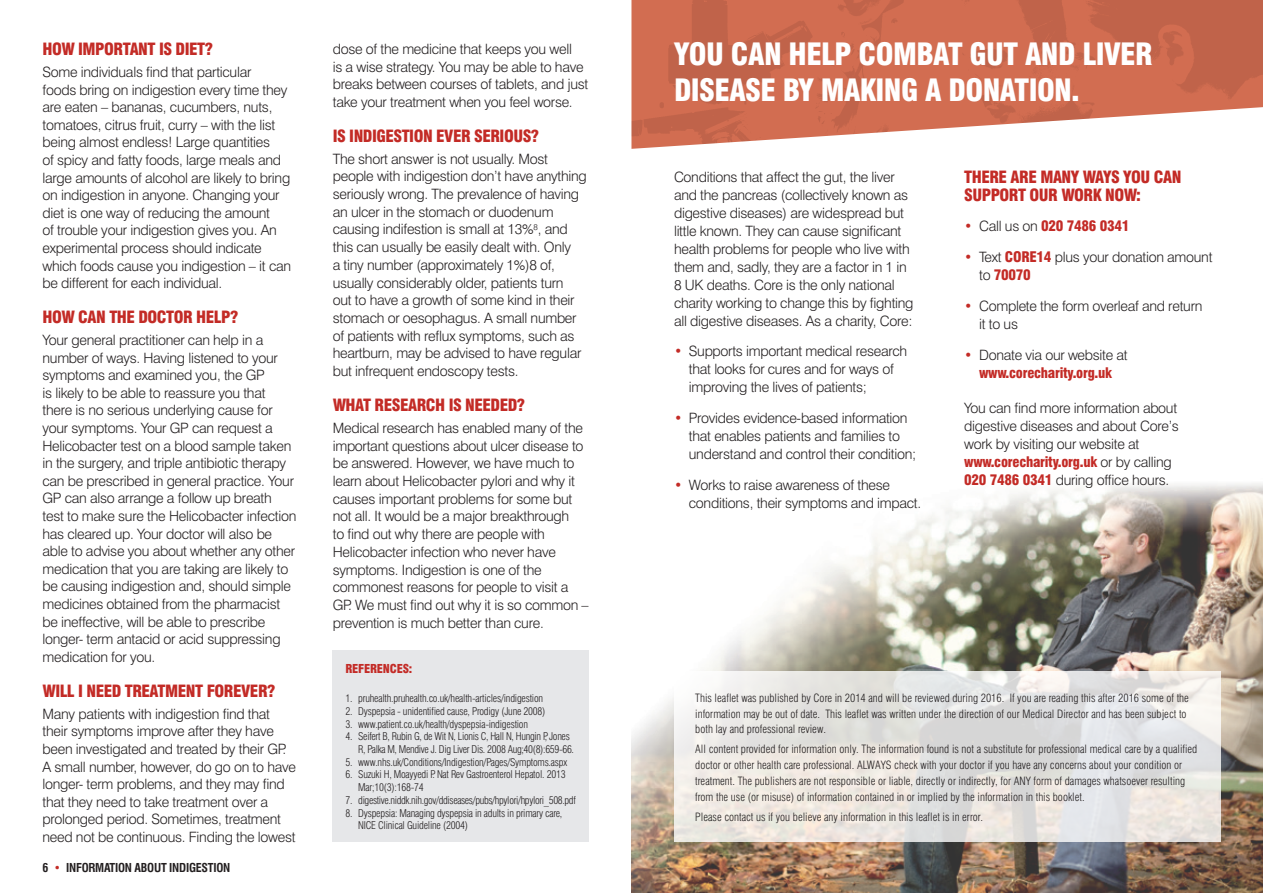
<style>
.page{position:relative;width:1263px;height:893px;background:#fff}
.page>*{position:absolute;margin:0;border:0;box-sizing:border-box;transform-origin:0 0}
.t1{font:900 condensed 30px/36px "Swiss 721 BT";letter-spacing:-.02em;color:#fff}
.t2{font:900 condensed 16.5px/18px "Swiss 721 BT";letter-spacing:-.03em;color:#c32b26}
.t3{font:300 14.25px/17.5px "Swiss 721 BT";letter-spacing:-.02em;color:#231f20}
.t4{font:900 condensed 14.25px/18px "Swiss 721 BT";letter-spacing:-.02em;color:#c32b26;text-align:center}
.t5{font:700 condensed 12px "Swiss 721 BT";letter-spacing:-.02em;color:#231f20}
.t6{font:900 condensed 12px "Swiss 721 BT";letter-spacing:-.02em;color:#c32b26}
.t7{font:300 condensed 11.25px/15.8px "Swiss 721 BT";color:#231f20}
.t8{font:300 condensed 10.5px/12.8px "Swiss 721 BT";letter-spacing:-.02em;color:#231f20}
.s1{color:#c32b26}
.s2{font-weight:300;font-stretch:normal}
.s3{font-weight:300;font-stretch:normal;color:#231f20}
.s4{font-weight:900;font-stretch:condensed;color:#c32b26}
</style>
<div class="page">
<img style="left:631px;top:483px;width:632px;height:410px">
<img style="left:631px;top:0;width:632px;height:149px">
<svg style="left:674px;top:672px;width:546px;height:170px;background:#e7e5e2"></svg>
<div style="left:333px;top:651px;width:256px;height:191px;background:#e6e7e9"></div>
<p class="t2" style="left:43px;top:40px;width:172px">HOW IMPORTANT IS DIET?</p>
<p class="t3" style="left:43px;top:63px;width:250px">Some individuals find that particular<br>foods bring on indigestion every time they are eaten – bananas, cucumbers, nuts, tomatoes, citrus fruit, curry – with the list being almost endless! Large quantities<br>of spicy and fatty foods, large meals and large amounts of alcohol are likely to bring on indigestion in anyone. Changing your diet is one way of reducing the amount<br>of trouble your indigestion gives you. An experimental process should indicate which foods cause you indigestion – it can be different for each individual.</p>
<p class="t2" style="left:43px;top:308px;width:197px">HOW CAN THE DOCTOR HELP?</p>
<p class="t3" style="left:43px;top:331px;width:255px">Your general practitioner can help in a number of ways. Having listened to your symptoms and examined you, the GP<br>is likely to be able to reassure you that there is no serious underlying cause for your symptoms. Your GP can request a Helicobacter test on a blood sample taken in the surgery, and triple antibiotic therapy can be prescribed in general practice. Your GP can also arrange a follow up breath test to make sure the Helicobacter infection has cleared up. Your doctor will also be able to advise you about whether any other medication that you are taking are likely to be causing indigestion and, should simple medicines obtained from the pharmacist be ineffective, will be able to prescribe longer- term antacid or acid suppressing medication for you.</p>
<p class="t2" style="left:43px;top:682px;width:234px">WILL I NEED TREATMENT FOREVER?</p>
<p class="t3" style="left:43px;top:705px;width:255px">Many patients with indigestion find that their symptoms improve after they have been investigated and treated by their GP.<br>A small number, however, do go on to have longer- term problems, and they may find that they need to take treatment over a prolonged period. Sometimes, treatment need not be continuous. Finding the lowest</p>
<p class="t5" style="left:43px;top:861px;width:189px">6 <span class="s1">•</span> INFORMATION ABOUT INDIGESTION</p>
<p class="t3" style="left:333px;top:40px;width:257px">dose of the medicine that keeps you well<br>is a wise strategy. You may be able to have breaks between courses of tablets, and just take your treatment when you feel worse.</p>
<p class="t2" style="left:333px;top:127px;width:208px">IS INDIGESTION EVER SERIOUS?</p>
<p class="t3" style="left:333px;top:150px;width:256px">The short answer is not usually. Most people with indigestion don’t have anything seriously wrong. The prevalence of having an ulcer in the stomach or duodenum causing indifestion is small at 13%<sup>8</sup>, and this can usually be easily dealt with. Only<br>a tiny number (approximately 1%)8 of, usually considerably older, patients turn<br>out to have a growth of some kind in their stomach or oesophagus. A small number of patients with reflux symptoms, such as heartburn, may be advised to have regular but infrequent endoscopy tests.</p>
<p class="t2" style="left:333px;top:396px;width:194px">WHAT RESEARCH IS NEEDED?</p>
<p class="t3" style="left:333px;top:419px;width:257px">Medical research has enabled many of the important questions about ulcer disease to be answered. However, we have much to learn about Helicobacter pylori and why it causes important problems for some but not all. It would be a major breakthrough<br>to find out why there are people with Helicobacter infection who never have symptoms. Indigestion is one of the commonest reasons for people to visit a GP. We must find out why it is so common – prevention is much better than cure.</p>
<p class="t6" style="left:345px;top:661px;width:68px">REFERENCES:</p>
<p class="t8" style="left:345px;top:692px;width:199px">1. pruhealth.pruhealth.co.uk/health-articles/indigestion</p>
<p class="t8" style="left:345px;top:705px;width:201px">2. Dyspepsia - unidentified cause, Prodigy (June 2008)</p>
<p class="t8" style="left:345px;top:717px;width:184px">3. www.patient.co.uk/health/dyspepsia-indigestion</p>
<p class="t8" style="left:358px;top:730px;width:217px;text-indent:-13px">4. Seifert B, Rubin G, de Wit N, Lionis C, Hall N, Hungin P, Jones<br>R, Palka M, Mendive J. Dig Liver Dis. 2008 Aug;40(8):659-66.</p>
<p class="t8" style="left:345px;top:755px;width:223px">5. www.nhs.uk/Conditions/Indigestion/Pages/Symptoms.aspx</p>
<p class="t8" style="left:358px;top:768px;width:209px;text-indent:-13px">6. Suzuki H, Moayyedi P. Nat Rev Gastroenterol Hepatol. 2013<br>Mar;10(3):168-74</p>
<p class="t8" style="left:345px;top:794px;width:232px">7. digestive.niddk.nih.gov/ddiseases/pubs/hpylori/hpylori_508.pdf</p>
<p class="t8" style="left:358px;top:806px;width:206px;text-indent:-13px">8. Dyspepsia: Managing dyspepsia in adults in primary care,<br>NICE Clinical Guideline (2004)</p>
<h1 class="t1" style="left:674px;top:37px;width:480px">YOU CAN HELP COMBAT GUT AND LIVER<br>DISEASE BY MAKING A DONATION.</h1>
<p class="t3" style="left:674px;top:167px;width:241px;line-height:18px">Conditions that affect the gut, the liver and the pancreas (collectively known as digestive diseases) are widespread but little known. They can cause significant health problems for people who live with them and, sadly, they are a factor in 1 in 8 UK deaths. Core is the only national charity working to change this by fighting all digestive diseases. As a charity, Core:</p>
<p class="t3" style="left:689px;top:342px;width:220px;line-height:18px;text-indent:-15px"><span class="s1">•</span> Supports important medical research that looks for cures and for ways of improving the lives of patients;</p>
<p class="t3" style="left:689px;top:409px;width:229px;line-height:18px;text-indent:-15px"><span class="s1">•</span> Provides evidence-based information that enables patients and families to understand and control their condition;</p>
<p class="t3" style="left:689px;top:476px;width:234px;line-height:18px;text-indent:-15px"><span class="s1">•</span> Works to raise awareness of these conditions, their symptoms and impact.</p>
<p class="t2" style="left:964px;top:168px;width:219px">THERE ARE MANY WAYS YOU CAN<br>SUPPORT OUR WORK NOW:</p>
<p class="t4" style="left:964px;top:217px;width:167px"><span class="s2">•</span> <span class="s3">Call us on</span> 020 7486 0341</p>
<p class="t3" style="left:979px;top:248px;width:235px;line-height:18px;text-indent:-15px"><span class="s1">•</span> Text <span class="s4">CORE14</span> plus your donation amount to <span class="s4">70070</span></p>
<p class="t3" style="left:979px;top:297px;width:225px;line-height:18px;text-indent:-15px"><span class="s1">•</span> Complete the form overleaf and return it to us</p>
<p class="t4" style="left:964px;top:346px;width:165px"><span class="s2">•</span> <span class="s3">Donate via our website at </span>www.corecharity.org.uk</p>
<p class="t3" style="left:964px;top:399px;width:216px;line-height:18px">You can find more information about digestive diseases and about Core’s work by visiting our website at <span class="s4">www.corecharity.org.uk</span> or by calling <span class="s4">020 7486 0341</span> during office hours.</p>
<p class="t7" style="left:695px;top:690px;width:495px">This leaflet was published by Core in 2014 and will be reviewed during 2016. If you are reading this after 2016 some of the information may be out of date. This leaflet was written under the direction of our Medical Director and has been subject to both lay and professional review.</p>
<p class="t7" style="left:695px;top:741px;width:504px">All content provided for information only. The information found is not a substitute for professional medical care by a qualified doctor or other health care professional. ALWAYS check with your doctor if you have any concerns about your condition or treatment. The publishers are not responsible or liable, directly or indirectly, for ANY form of damages whatsoever resulting from the use (or misuse) of information contained in or implied by the information in this booklet.</p>
<p class="t7" style="left:695px;top:809px;width:289px">Please contact us if you believe any information in this leaflet is in error.</p>
</div>
